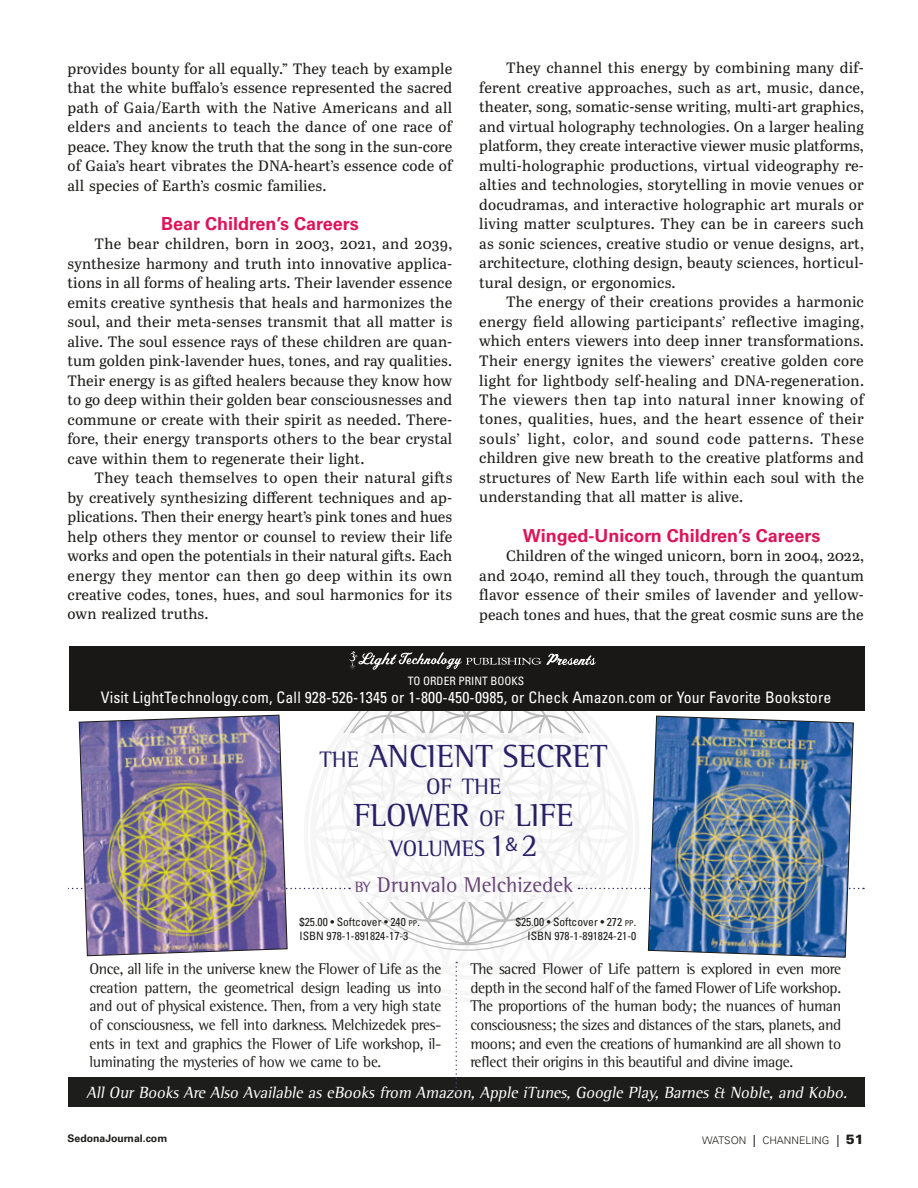
<style>
.page{position:relative;width:918px;height:1188px;background:#fff}
.page>*{position:absolute;margin:0;border:0;box-sizing:border-box;transform-origin:0 0}
.t1{font:32.85px "Rotis Semi Serif";color:#292167}
.t2{font:22.95px "Rotis Semi Serif";color:#292167}
.t3{font:21.9px "Rotis Semi Serif";color:#674477}
.t4{font:700 18px "Univers LT Std";color:#dd1558}
.t5{font:italic 16.5px "Rotis Semi Serif";color:#fff}
.t6{font:15.9px/18.8px "Rotis Semi Serif";letter-spacing:-.025em;color:#1d1d1b;text-align:justify}
.t7{font:condensed 15.9px "Univers LT Std";letter-spacing:.01em;color:#fff}
.t8{font:15px/19.5px "Abril Text";letter-spacing:.005em;color:#1d1d1b;text-align:justify}
.t9{font:condensed 11.55px/13.8px "Univers LT Std";color:#1d1d1b}
.t10{font:condensed 11.55px "Univers LT Std";color:#fff}
.t11{font:300 10.5px "Univers LT Std";color:#1d1d1b}
.t12{font:700 10.5px "Univers LT Std";color:#1d1d1b}
.s1{font-size:22.95px}
.s2{font-size:32.85px}
.s3{font-size:15.3px}
.s4{font-size:8.1px}
.s5{font-weight:400;font-size:12px}
.s6{font-weight:900;font-size:13.5px}
</style>
<div class="page">
<svg style="left:302px;top:710px;width:338px;height:294px"></svg>
<div style="left:68px;top:1078px;width:797px;height:29px;background:#1d1d1b"></div>
<div style="left:69px;top:646px;width:795px;height:64px;background:#191817"></div>
<svg style="left:349px;top:651px;width:247px;height:19px"></svg>
<svg style="left:68px;top:888px;width:282px;height:1px"></svg>
<svg style="left:579px;top:888px;width:285px;height:1px"></svg>
<img style="left:78px;top:714px;width:210px;height:243px">
<img style="left:647px;top:715px;width:207px;height:243px">
<svg style="left:456px;top:962px;width:1px;height:131px"></svg>
<p class="t8" style="left:68px;top:58px;width:387px">provides bounty for all equally.” They teach by example that the white buffalo’s essence represented the sacred path of Gaia/Earth with the Native Americans and all elders and ancients to teach the dance of one race of peace. They know the truth that the song in the sun-core of Gaia’s heart vibrates the DNA-heart’s essence code of all species of Earth’s cosmic families.</p>
<p class="t4" style="left:161px;top:213px;width:199px">Bear Children’s Careers</p>
<p class="t8" style="left:68px;top:233px;width:386px;text-indent:27px">The bear children, born in 2003, 2021, and 2039, synthesize harmony and truth into innovative applica&shy;tions in all forms of healing arts. Their lavender essence emits creative synthesis that heals and harmonizes the soul, and their meta-senses transmit that all matter is alive. The soul essence rays of these children are quan&shy;tum golden pink-lavender hues, tones, and ray qualities.<br>Their energy is as gifted healers because they know how to go deep within their golden bear consciousnesses and commune or create with their spirit as needed. There&shy;fore, their energy transports others to the bear crystal cave within them to regenerate their light.</p>
<p class="t8" style="left:68px;top:467px;width:386px;text-indent:27px">They teach themselves to open their natural gifts by creatively synthesizing different techniques and ap&shy;plications. Then their energy heart’s pink tones and hues help others they mentor or counsel to review their life works and open the potentials in their natural gifts. Each energy they mentor can then go deep within its own creative codes, tones, hues, and soul harmonics for its own realized truths.</p>
<p class="t8" style="left:479px;top:58px;width:386px;text-indent:27px">They channel this energy by combining many dif&shy;ferent creative approaches, such as art, music, dance, theater, song, somatic-sense writing, multi-art graphics, and virtual holography technologies. On a larger healing platform, they create interactive viewer music platforms, multi-holographic productions, virtual videography re&shy;alties and technologies, storytelling in movie venues or docudramas, and interactive holographic art murals or living matter sculptures. They can be in careers such as sonic sciences, creative studio or venue designs, art, architecture, clothing design, beauty sciences, horticul&shy;tural design, or ergonomics.</p>
<p class="t8" style="left:479px;top:292px;width:387px;text-indent:27px">The energy of their creations provides a harmonic energy field allowing participants’ reflective imaging, which enters viewers into deep inner transformations.<br>Their energy ignites the viewers’ creative golden core light for lightbody self-healing and DNA-regeneration.<br>The viewers then tap into natural inner knowing of tones, qualities, hues, and the heart essence of their souls’ light, color, and sound code patterns. These children give new breath to the creative platforms and structures of New Earth life within each soul with the understanding that all matter is alive.</p>
<p class="t4" style="left:523px;top:525px;width:299px">Winged-Unicorn Children’s Careers</p>
<p class="t8" style="left:479px;top:545px;width:386px;text-indent:27px">Children of the winged unicorn, born in 2004, 2022, and 2040, remind all they touch, through the quantum flavor essence of their smiles of lavender and yellow&shy;peach tones and hues, that the great cosmic suns are the</p>
<p class="t10" style="left:408px;top:674px;width:118px">TO ORDER PRINT BOOKS</p>
<p class="t7" style="left:101px;top:687px;width:732px">Visit LightTechnology.com, Call 928-526-1345 or 1-800-450-0985, or Check Amazon.com or Your Favorite Bookstore</p>
<h1 class="t1" style="left:320px;top:737px;width:290px"><span class="s1">THE</span> ANCIENT SECRET</h1>
<h2 class="t2" style="left:426px;top:773px;width:77px">OF THE</h2>
<h1 class="t1" style="left:354px;top:796px;width:221px">FLOWER <span class="s1">OF</span> LIFE</h1>
<h2 class="t2" style="left:390px;top:835px;width:149px">VOLUMES <span class="s2">1</span><sup>&amp;</sup> <span class="s2">2</span></h2>
<h3 class="t3" style="left:355px;top:872px;width:220px"><span class="s3">BY</span> Drunvalo Melchizedek</h3>
<p class="t9" style="left:300px;top:915px;width:122px">$25.00 • Softcover • 240 <span class="s4">pp</span>.<br>ISBN 978-1-891824-17-3</p>
<p class="t9" style="left:516px;top:915px;width:122px;text-align:right">$25.00 • Softcover • 272 <span class="s4">pp</span>.<br>ISBN 978-1-891824-21-0</p>
<p class="t6" style="left:89px;top:959px;width:354px">Once, all life in the universe knew the Flower of Life as the creation pattern, the geometrical design leading us into and out of physical existence. Then, from a very high state of consciousness, we fell into darkness. Melchizedek pres&shy;ents in text and graphics the Flower of Life workshop, il&shy;luminating the mysteries of how we came to be.</p>
<p class="t6" style="left:470px;top:959px;width:372px">The sacred Flower of Life pattern is explored in even more depth in the second half of the famed Flower of Life workshop.<br>The proportions of the human body; the nuances of human consciousness; the sizes and distances of the stars, planets, and moons; and even the creations of humankind are all shown to reflect their origins in this beautiful and divine image.</p>
<p class="t5" style="left:87px;top:1083px;width:766px">All Our Books Are Also Available as eBooks from Amazon, Apple iTunes, Google Play, Barnes &amp; Noble, and Kobo.</p>
<p class="t12" style="left:68px;top:1132px;width:101px">SedonaJournal.com</p>
<p class="t11" style="left:702px;top:1134px;width:163px">WATSON <span class="s5">|</span> CHANNELING <span class="s5">|</span> <span class="s6">51</span></p>
</div>
